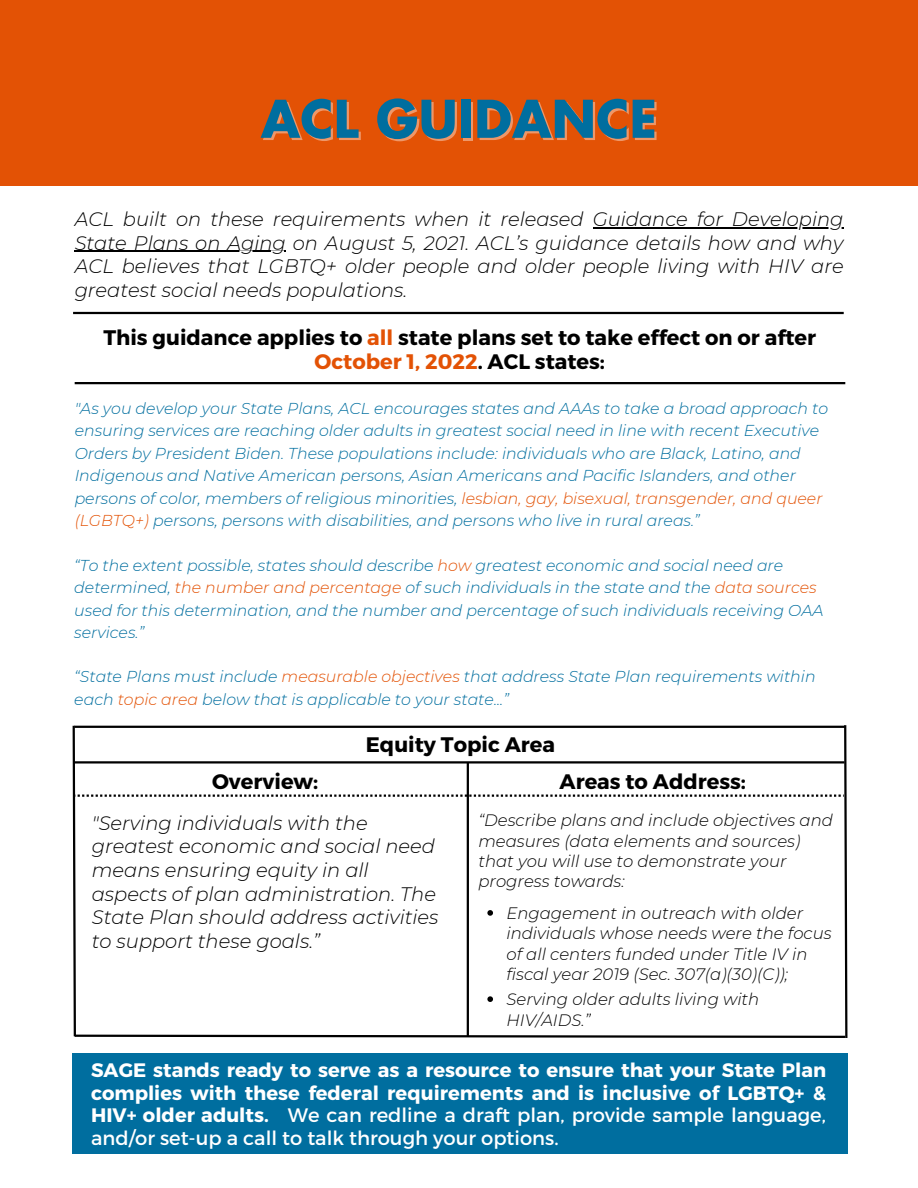
<style>
.page{position:relative;width:918px;height:1188px;background:#fff}
.page>*{position:absolute;margin:0;border:0;box-sizing:border-box;transform-origin:0 0}
.t1{font:700 50.55px "Futura Std";color:#006e9f}
.t2{font:700 21px/24.8px "Montserrat";color:#000;text-align:center}
.t3{font:italic 300 19.5px/23.7px "Montserrat";color:#000;text-align:justify}
.t4{font:700 19.5px/22.5px "Montserrat";color:#fff;text-align:justify}
.t5{font:italic 300 16.5px/20.2px "Montserrat";color:#000}
.t6{font:italic 300 15.75px/22.5px "Montserrat";color:#006e9f}
.s1{color:#e35205}
.s2{font-weight:400}
</style>
<div class="page">
<hr style="left:73px;top:312px;width:771px;height:2px;background:#000">
<hr style="left:75px;top:382px;width:770px;height:2px;background:#000">
<div style="left:0;top:0;width:918px;height:186px;background:#e35205"></div>
<hr style="left:593px;top:227px;width:250px;height:1px;background:#000">
<hr style="left:75px;top:251px;width:211px;height:1px;background:#000">
<svg style="left:72px;top:725px;width:776px;height:313px"></svg>
<div style="left:73px;top:1053px;width:775px;height:100px;background:#006e9f"></div>
<p class="t1" style="left:261px;top:96px;width:398px">ACL GUIDANCE</p>
<p class="t3" style="left:75px;top:207px;width:771px">ACL built on these requirements when it released Guidance for Developing State Plans on Aging on August 5, 2021. ACL’s guidance details how and why ACL believes that LGBTQ+ older people and older people living with HIV are greatest social needs populations.</p>
<p class="t2" style="left:103px;top:324px;width:714px">This guidance applies to <span class="s1">all</span> state plans set to take effect on or after<br><span class="s1">October 1, 2022</span>. ACL states:</p>
<p class="t6" style="left:75px;top:397px;width:755px">"As you develop your State Plans, ACL encourages states and AAAs to take a broad approach to ensuring services are reaching older adults in greatest social need in line with recent Executive Orders by President Biden. These populations include: individuals who are Black, Latino, and Indigenous and Native American persons, Asian Americans and Pacific Islanders, and other persons of color, members of religious minorities, <span class="s1">lesbian, gay, bisexual, transgender, and queer (LGBTQ+)</span> persons, persons with disabilities, and persons who live in rural areas.”</p>
<p class="t6" style="left:74px;top:554px;width:751px">“To the extent possible, states should describe <span class="s1">how</span> greatest economic and social need are determined, <span class="s1">the number and percentage</span> of such individuals in the state and the <span class="s1">data sources </span>used for this determination, and the number and percentage of such individuals receiving OAA services.”</p>
<p class="t6" style="left:74px;top:665px;width:743px">“State Plans must include <span class="s1">measurable objectives</span> that address State Plan requirements within each <span class="s1">topic area</span> below that is applicable to your state...”</p>
<p class="t2" style="left:366px;top:731px;width:191px">Equity Topic Area</p>
<p class="t2" style="left:212px;top:768px;width:108px">Overview:</p>
<p class="t3" style="left:92px;top:811px;width:348px;text-align:left">"Serving individuals with the greatest economic and social need means ensuring equity in all aspects of plan administration. The<br>State Plan should address activities to support these goals.”</p>
<p class="t2" style="left:560px;top:768px;width:188px">Areas to Address:</p>
<p class="t5" style="left:478px;top:810px;width:356px">“Describe plans and include objectives and measures (data elements and sources) that you will use to demonstrate your progress towards:</p>
<p class="t5" style="left:506px;top:903px;width:327px">Engagement in outreach with older individuals whose needs were the focus of all centers funded under Title IV in fiscal year 2019 (Sec. 307(a)(30)(C));</p>
<p class="t5" style="left:506px;top:989px;width:254px">Serving older adults living with<br>HIV/AIDS.”</p>
<p class="t4" style="left:91px;top:1058px;width:737px">SAGE stands ready to serve as a resource to ensure that your State Plan complies with these federal requirements and is inclusive of LGBTQ+ &amp; HIV+ older adults. <span class="s2">We can redline a draft plan, provide sample language, and/or set-up a call to talk through your options.</span></p>
</div>
